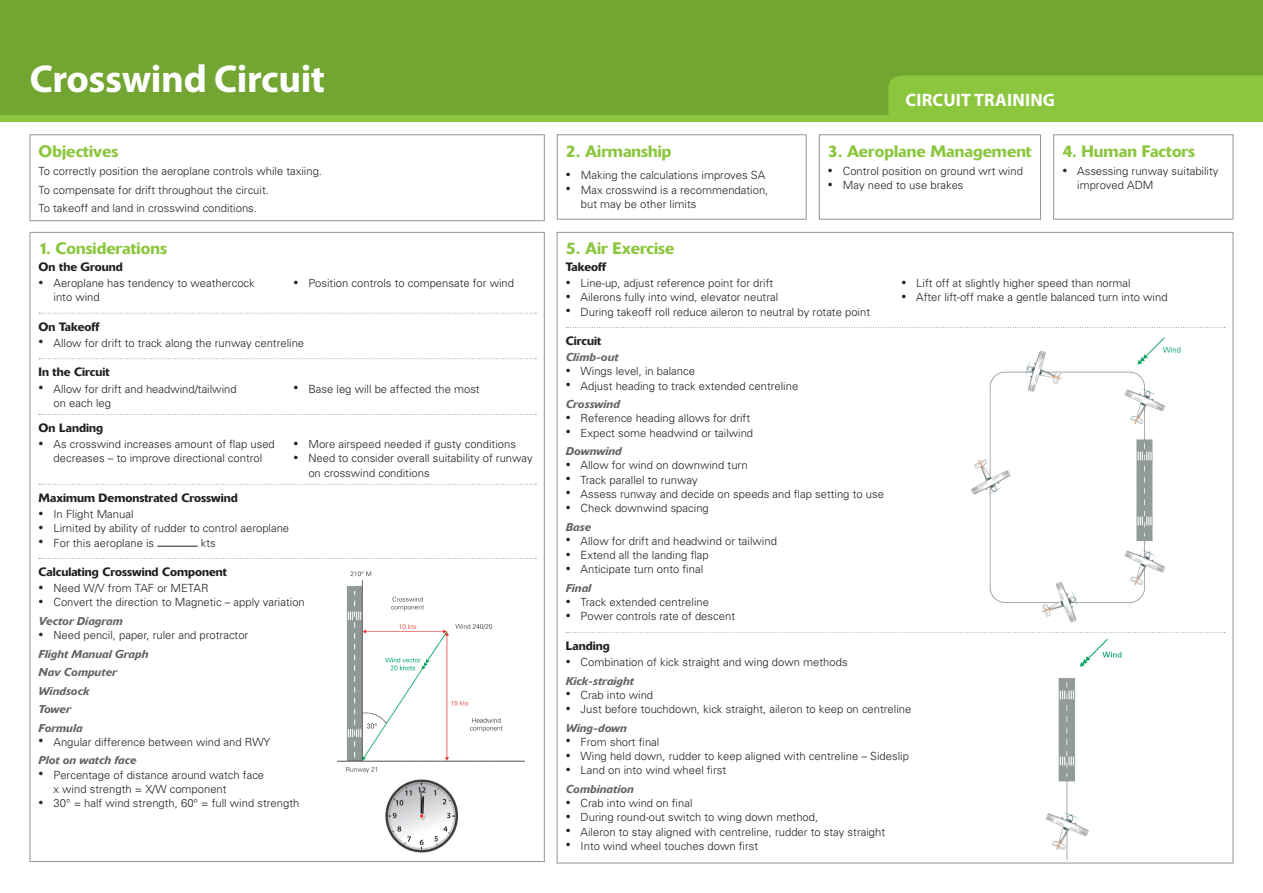
<style>
.page{position:relative;width:1263px;height:893px;background:#fff}
.page>*{position:absolute;margin:0;border:0;box-sizing:border-box;transform-origin:0 0}
.t1{font:700 39px "Myriad Pro";letter-spacing:-.01em;color:#fff}
.t2{font:700 18px "Myriad Pro";letter-spacing:.01em;color:#fff}
.t3{font:500 16.5px "Delta";color:#8bc63e}
.t4{font:500 12px "Delta";color:#231f20}
.t5{font:300 11.25px/14.2px "Univers";color:#231f20}
.t6{font:italic 500 11.25px/18.5px "Delta";color:#636366}
.s1{font-size:9.75px}
</style>
<div class="page">
<div style="left:0;top:0;width:1263px;height:122px;background:#8bc63e"></div>
<div style="left:0;top:0;width:1263px;height:115px;background:#73a532"></div>
<div style="left:888px;top:75px;width:375px;height:40px;background:#8bc63e"></div>
<div style="left:30px;top:135px;width:514px;height:86px;border:1px solid #939598"></div>
<svg style="left:566px;top:327px;width:659px;height:1px"></svg>
<svg style="left:566px;top:632px;width:659px;height:1px"></svg>
<div style="left:1053px;top:135px;width:180px;height:84px;border:1px solid #939598"></div>
<svg style="left:39px;top:313px;width:497px;height:1px"></svg>
<svg style="left:39px;top:358px;width:497px;height:1px"></svg>
<svg style="left:39px;top:414px;width:497px;height:1px"></svg>
<svg style="left:39px;top:484px;width:497px;height:1px"></svg>
<svg style="left:39px;top:558px;width:497px;height:1px"></svg>
<hr style="left:157px;top:546px;width:41px;height:1px;background:#231f20">
<img style="left:337px;top:571px;width:188px;height:202px">
<img style="left:385px;top:779px;width:74px;height:74px">
<img style="left:971px;top:337px;width:210px;height:286px">
<img style="left:1046px;top:639px;width:76px;height:221px">
<h1 class="t1" style="left:30px;top:53px;width:297px">Crosswind Circuit</h1>
<h3 class="t3" style="left:39px;top:141px;width:81px">Objectives</h3>
<p class="t5" style="left:39px;top:161px;width:285px;line-height:18.5px">To correctly position the aeroplane controls while taxiing.<br>To compensate for drift throughout the circuit.<br>To takeoff and land in crosswind conditions.</p>
<h3 class="t3" style="left:39px;top:238px;width:130px">1. Considerations</h3>
<p class="t4" style="left:39px;top:259px;width:86px">On the Ground</p>
<p class="t5" style="left:54px;top:276px;width:203px;text-indent:-15px"><span class="s1">•</span> Aeroplane has tendency to weathercock into wind</p>
<p class="t5" style="left:293px;top:276px;width:222px"><span class="s1">•</span> Position controls to compensate for wind</p>
<p class="t4" style="left:39px;top:319px;width:62px">On Takeoff</p>
<p class="t5" style="left:39px;top:335px;width:267px"><span class="s1">•</span> Allow for drift to track along the runway centreline</p>
<p class="t4" style="left:39px;top:365px;width:72px">In the Circuit</p>
<p class="t5" style="left:54px;top:381px;width:185px;text-indent:-15px"><span class="s1">•</span> Allow for drift and headwind/tailwind on each leg</p>
<p class="t5" style="left:293px;top:381px;width:188px"><span class="s1">•</span> Base leg will be affected the most</p>
<p class="t4" style="left:39px;top:420px;width:66px">On Landing</p>
<p class="t5" style="left:39px;top:437px;width:238px;text-align:center"><span class="s1">•</span> As crosswind increases amount of flap used decreases – to improve directional control</p>
<p class="t5" style="left:293px;top:437px;width:224px"><span class="s1">•</span> More airspeed needed if gusty conditions</p>
<p class="t5" style="left:308px;top:451px;width:226px;text-indent:-15px"><span class="s1">•</span> Need to consider overall suitability of runway on crosswind conditions</p>
<p class="t4" style="left:39px;top:490px;width:200px">Maximum Demonstrated Crosswind</p>
<p class="t5" style="left:39px;top:507px;width:96px"><span class="s1">•</span> In Flight Manual</p>
<p class="t5" style="left:39px;top:521px;width:252px"><span class="s1">•</span> Limited by ability of rudder to control aeroplane</p>
<p class="t5" style="left:39px;top:535px;width:117px"><span class="s1">•</span> For this aeroplane is</p>
<p class="t5" style="left:201px;top:535px;width:16px">kts</p>
<p class="t4" style="left:39px;top:564px;width:190px">Calculating Crosswind Component</p>
<p class="t5" style="left:39px;top:581px;width:171px"><span class="s1">•</span> Need W/V from TAF or METAR</p>
<p class="t5" style="left:39px;top:595px;width:268px"><span class="s1">•</span> Convert the direction to Magnetic – apply variation</p>
<p class="t6" style="left:39px;top:612px;width:86px">Vector Diagram</p>
<p class="t5" style="left:39px;top:628px;width:211px"><span class="s1">•</span> Need pencil, paper, ruler and protractor</p>
<p class="t6" style="left:39px;top:644px;width:111px">Flight Manual Graph<br>Nav Computer<br>Windsock<br>Tower<br>Formula</p>
<p class="t5" style="left:39px;top:734px;width:233px"><span class="s1">•</span> Angular difference between wind and RWY</p>
<p class="t6" style="left:39px;top:751px;width:99px">Plot on watch face</p>
<p class="t5" style="left:54px;top:767px;width:212px;text-indent:-15px"><span class="s1">•</span> Percentage of distance around watch face x wind strength = X/W component</p>
<p class="t5" style="left:39px;top:796px;width:262px"><span class="s1">•</span> 30° = half wind strength, 60° = full wind strength</p>
<h3 class="t3" style="left:566px;top:141px;width:107px">2. Airmanship</h3>
<p class="t5" style="left:566px;top:168px;width:201px"><span class="s1">•</span> Making the calculations improves SA</p>
<p class="t5" style="left:581px;top:182px;width:189px;text-indent:-15px"><span class="s1">•</span> Max crosswind is a recommendation, but may be other limits</p>
<h2 class="t2" style="left:905px;top:88px;width:151px">Circuit Training</h2>
<h3 class="t3" style="left:828px;top:141px;width:205px">3. Aeroplane Management</h3>
<p class="t5" style="left:828px;top:164px;width:196px"><span class="s1">•</span> Control position on ground wrt wind</p>
<p class="t5" style="left:828px;top:178px;width:137px"><span class="s1">•</span> May need to use brakes</p>
<h3 class="t3" style="left:1062px;top:141px;width:134px">4. Human Factors</h3>
<p class="t5" style="left:1077px;top:164px;width:143px;text-indent:-15px"><span class="s1">•</span> Assessing runway suitability improved ADM</p>
<h3 class="t3" style="left:566px;top:238px;width:110px">5. Air Exercise</h3>
<p class="t4" style="left:566px;top:259px;width:42px">Takeoff</p>
<p class="t5" style="left:566px;top:276px;width:209px"><span class="s1">•</span> Line-up, adjust reference point for drift</p>
<p class="t5" style="left:566px;top:290px;width:214px"><span class="s1">•</span> Ailerons fully into wind, elevator neutral</p>
<p class="t5" style="left:566px;top:304px;width:306px"><span class="s1">•</span> During takeoff roll reduce aileron to neutral by rotate point</p>
<p class="t5" style="left:901px;top:276px;width:231px"><span class="s1">•</span> Lift off at slightly higher speed than normal</p>
<p class="t5" style="left:901px;top:290px;width:268px"><span class="s1">•</span> After lift-off make a gentle balanced turn into wind</p>
<p class="t4" style="left:566px;top:333px;width:37px">Circuit</p>
<p class="t6" style="left:566px;top:348px;width:54px">Climb-out</p>
<p class="t5" style="left:566px;top:364px;width:131px"><span class="s1">•</span> Wings level, in balance</p>
<p class="t5" style="left:566px;top:378px;width:234px"><span class="s1">•</span> Adjust heading to track extended centreline</p>
<p class="t6" style="left:566px;top:395px;width:56px">Crosswind</p>
<p class="t5" style="left:566px;top:411px;width:186px"><span class="s1">•</span> Reference heading allows for drift</p>
<p class="t5" style="left:566px;top:425px;width:189px"><span class="s1">•</span> Expect some headwind or tailwind</p>
<p class="t6" style="left:566px;top:442px;width:58px">Downwind</p>
<p class="t5" style="left:566px;top:458px;width:183px"><span class="s1">•</span> Allow for wind on downwind turn</p>
<p class="t5" style="left:566px;top:472px;width:133px"><span class="s1">•</span> Track parallel to runway</p>
<p class="t5" style="left:566px;top:486px;width:320px"><span class="s1">•</span> Assess runway and decide on speeds and flap setting to use</p>
<p class="t5" style="left:566px;top:501px;width:145px"><span class="s1">•</span> Check downwind spacing</p>
<p class="t6" style="left:566px;top:517px;width:27px">Base</p>
<p class="t5" style="left:566px;top:533px;width:213px"><span class="s1">•</span> Allow for drift and headwind or tailwind</p>
<p class="t5" style="left:566px;top:548px;width:145px"><span class="s1">•</span> Extend all the landing flap</p>
<p class="t5" style="left:566px;top:562px;width:139px"><span class="s1">•</span> Anticipate turn onto final</p>
<p class="t6" style="left:566px;top:579px;width:27px">Final</p>
<p class="t5" style="left:566px;top:595px;width:145px"><span class="s1">•</span> Track extended centreline</p>
<p class="t5" style="left:566px;top:609px;width:171px"><span class="s1">•</span> Power controls rate of descent</p>
<p class="t4" style="left:566px;top:638px;width:45px">Landing</p>
<p class="t5" style="left:566px;top:655px;width:283px"><span class="s1">•</span> Combination of kick straight and wing down methods</p>
<p class="t6" style="left:566px;top:671px;width:70px">Kick-straight</p>
<p class="t5" style="left:566px;top:687px;width:89px"><span class="s1">•</span> Crab into wind</p>
<p class="t5" style="left:566px;top:702px;width:347px"><span class="s1">•</span> Just before touchdown, kick straight, aileron to keep on centreline</p>
<p class="t6" style="left:566px;top:718px;width:63px">Wing-down</p>
<p class="t5" style="left:566px;top:734px;width:95px"><span class="s1">•</span> From short final</p>
<p class="t5" style="left:566px;top:749px;width:345px"><span class="s1">•</span> Wing held down, rudder to keep aligned with centreline – Sideslip</p>
<p class="t5" style="left:566px;top:763px;width:162px"><span class="s1">•</span> Land on into wind wheel first</p>
<p class="t6" style="left:566px;top:780px;width:70px">Combination</p>
<p class="t5" style="left:566px;top:796px;width:128px"><span class="s1">•</span> Crab into wind on final</p>
<p class="t5" style="left:566px;top:810px;width:254px"><span class="s1">•</span> During round-out switch to wing down method,</p>
<p class="t5" style="left:566px;top:824px;width:321px"><span class="s1">•</span> Aileron to stay aligned with centreline, rudder to stay straight</p>
<p class="t5" style="left:566px;top:838px;width:194px"><span class="s1">•</span> Into wind wheel touches down first</p>
</div>
